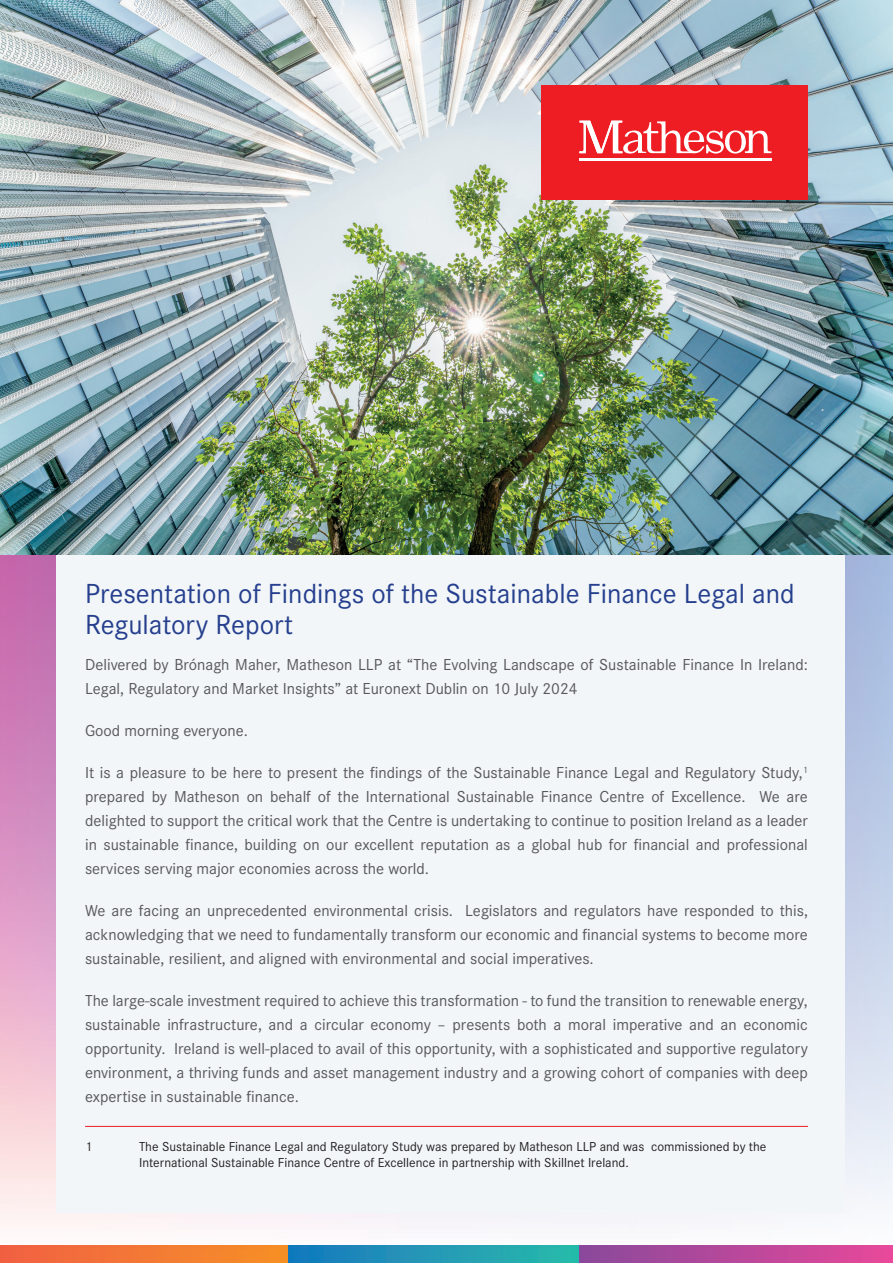
<style>
.page{position:relative;width:893px;height:1263px;background:#fff}
.page>*{position:absolute;margin:0;border:0;box-sizing:border-box;transform-origin:0 0}
.t1{font:28.65px/30.3px "Corporate S Pro";color:#253f8e}
.t2{font:16.5px/24px "Corporate S Pro";color:#57585a;text-align:justify}
.t3{font:13.5px/16.2px "Corporate S Pro";color:#231f20}
</style>
<div class="page">
<div style="left:579px;top:1246px;width:314px;height:17px;background:linear-gradient(to right,#89499b,#e8489a)"></div>
<div style="left:0;top:1246px;width:289px;height:17px;background:linear-gradient(to right,#f16043,#f69026)"></div>
<div style="left:289px;top:1246px;width:290px;height:17px;background:linear-gradient(to right,#1777bf,#2bbbab)"></div>
<img style="left:0;top:555px;width:893px;height:693px">
<div style="left:56px;top:162px;width:789px;height:1051px;background:#f2f6f8"></div>
<img style="left:0;top:0;width:893px;height:555px">
<div style="left:542px;top:85px;width:266px;height:115px;background:#ee1d23"></div>
<hr style="left:579px;top:158px;width:192px;height:3px;background:#fff">
<svg style="left:579px;top:121px;width:192px;height:33px"></svg>
<hr style="left:85px;top:1126px;width:723px;height:1px;background:#ee1d23">
<h1 class="t1" style="left:85px;top:577px;width:711px">Presentation of Findings of the Sustainable Finance Legal and<br>Regulatory Report</h1>
<p class="t2" style="left:85px;top:651px;width:724px">Delivered by Brónagh Maher, Matheson LLP at “The Evolving Landscape of Sustainable Finance In Ireland:<br>Legal, Regulatory and Market Insights” at Euronext Dublin on 10 July 2024</p>
<p class="t2" style="left:85px;top:717px;width:164px">Good morning everyone.</p>
<p class="t2" style="left:85px;top:759px;width:724px">It is a pleasure to be here to present the findings of the Sustainable Finance Legal and Regulatory Study,<sup>1 </sup>prepared by Matheson on behalf of the International Sustainable Finance Centre of Excellence. We are delighted to support the critical work that the Centre is undertaking to continue to position Ireland as a leader in sustainable finance, building on our excellent reputation as a global hub for financial and professional services serving major economies across the world.</p>
<p class="t2" style="left:85px;top:897px;width:724px">We are facing an unprecedented environmental crisis. Legislators and regulators have responded to this, acknowledging that we need to fundamentally transform our economic and financial systems to become more sustainable, resilient, and aligned with environmental and social imperatives.</p>
<p class="t2" style="left:85px;top:987px;width:724px">The large-scale investment required to achieve this transformation - to fund the transition to renewable energy, sustainable infrastructure, and a circular economy – presents both a moral imperative and an economic opportunity. Ireland is well-placed to avail of this opportunity, with a sophisticated and supportive regulatory environment, a thriving funds and asset management industry and a growing cohort of companies with deep expertise in sustainable finance.</p>
<p class="t3" style="left:85px;top:1137px;width:9px">1</p>
<p class="t3" style="left:139px;top:1137px;width:629px">The Sustainable Finance Legal and Regulatory Study was prepared by Matheson LLP and was commissioned by the<br>International Sustainable Finance Centre of Excellence in partnership with Skillnet Ireland.</p>
</div>
